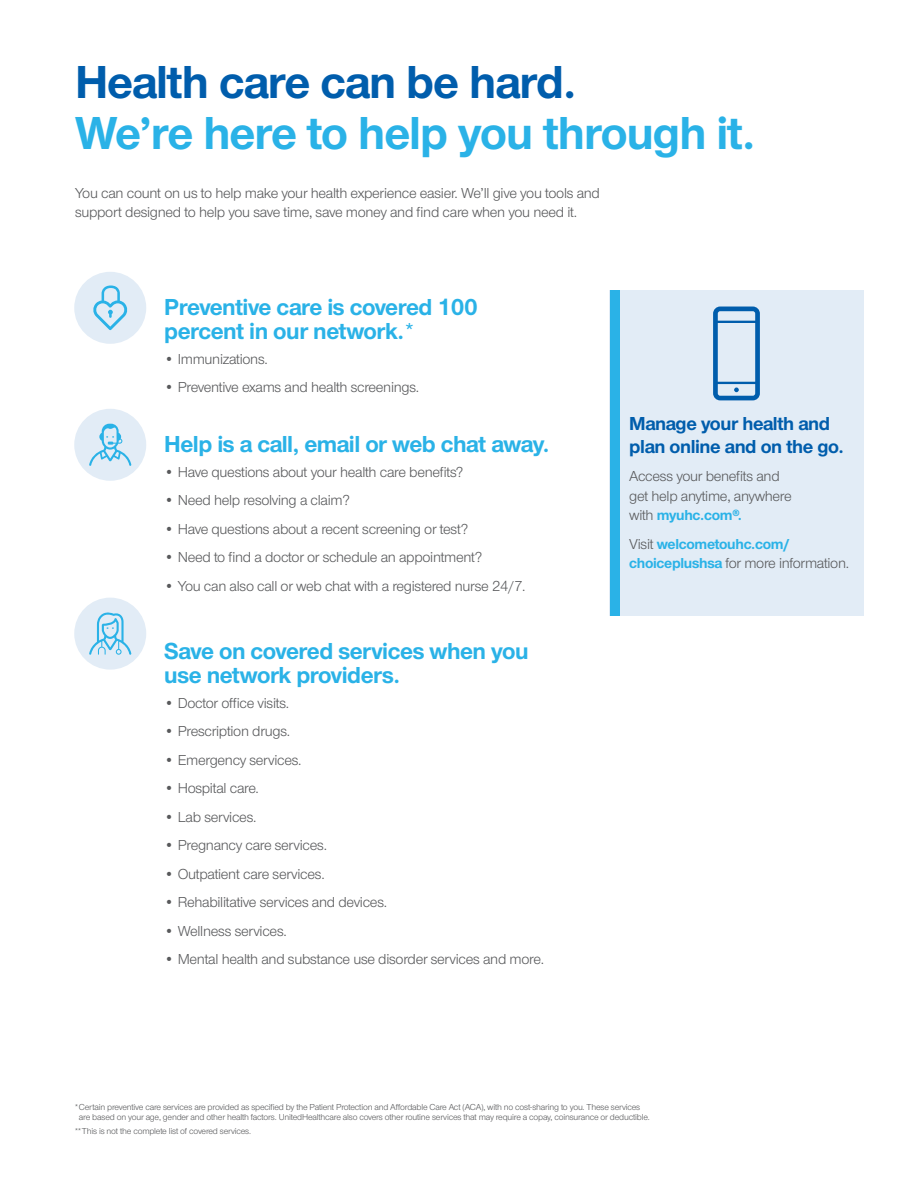
<style>
.page{position:relative;width:918px;height:1188px;background:#fff}
.page>*{position:absolute;margin:0;border:0;box-sizing:border-box;transform-origin:0 0}
.t1{font:700 48px "UHC Sans";letter-spacing:-.02em;color:#2ab2e7}
.t2{font:700 48px "UHC Sans";letter-spacing:-.02em;color:#005dac}
.t3{font:700 24px/24px "UHC Sans";letter-spacing:-.02em;color:#2ab2e7}
.t4{font:700 19.5px/22.5px "UHC Sans";letter-spacing:-.02em;color:#005dac}
.t5{font:15px/19.5px "UHC Sans";letter-spacing:-.02em;color:#58595b}
.t6{font:700 15px/19.5px "UHC Sans";letter-spacing:-.02em;color:#2ab2e7}
.t7{font:9px/9.8px "UHC Sans";letter-spacing:-.02em;color:#58595b}
.s1{font-weight:500}
.s2{font-weight:700;color:#2ab2e7}
.s3{font-weight:400;color:#58595b}
</style>
<div class="page">
<div style="left:74px;top:272px;width:72px;height:72px;background:#e2ecf6;border-radius:50%"></div>
<svg style="left:93px;top:285px;width:35px;height:45px"></svg>
<div style="left:74px;top:409px;width:72px;height:72px;background:#e2ecf6;border-radius:50%"></div>
<svg style="left:89px;top:424px;width:42px;height:42px"></svg>
<div style="left:74px;top:598px;width:72px;height:72px;background:#e2ecf6;border-radius:50%"></div>
<svg style="left:89px;top:612px;width:42px;height:43px"></svg>
<div style="left:610px;top:290px;width:254px;height:326px;background:#e2ecf6"></div>
<div style="left:610px;top:290px;width:10px;height:326px;background:#2ab2e7"></div>
<svg style="left:713px;top:307px;width:47px;height:93px"></svg>
<h1 class="t2" style="left:75px;top:50px;width:503px">Health care can be hard.</h1>
<h1 class="t1" style="left:75px;top:101px;width:682px">We’re here to help you through it.</h1>
<p class="t5" style="left:75px;top:182px;width:527px">You can count on us to help make your health experience easier. We’ll give you tools and support designed to help you save time, save money and find care when you need it.</p>
<h2 class="t3" style="left:164px;top:294px;width:315px">Preventive care is covered 100 percent in our network.<span class="s1">*</span></h2>
<p class="t5" style="left:164px;top:348px;width:105px">• Immunizations.</p>
<p class="t5" style="left:164px;top:377px;width:257px">• Preventive exams and health screenings.</p>
<h2 class="t3" style="left:164px;top:431px;width:387px">Help is a call, email or web chat away.</h2>
<p class="t5" style="left:164px;top:461px;width:301px">• Have questions about your health care benefits?</p>
<p class="t5" style="left:164px;top:490px;width:187px">• Need help resolving a claim?</p>
<p class="t5" style="left:164px;top:518px;width:305px">• Have questions about a recent screening or test?</p>
<p class="t5" style="left:164px;top:547px;width:320px">• Need to find a doctor or schedule an appointment?</p>
<p class="t5" style="left:164px;top:575px;width:363px">• You can also call or web chat with a registered nurse 24/7.</p>
<h2 class="t3" style="left:164px;top:638px;width:366px">Save on covered services when you use network providers.</h2>
<p class="t5" style="left:164px;top:693px;width:126px">• Doctor office visits.</p>
<p class="t5" style="left:164px;top:721px;width:128px">• Prescription drugs.</p>
<p class="t5" style="left:164px;top:750px;width:139px">• Emergency services.</p>
<p class="t5" style="left:164px;top:778px;width:96px">• Hospital care.</p>
<p class="t5" style="left:164px;top:807px;width:94px">• Lab services.</p>
<p class="t5" style="left:164px;top:835px;width:164px">• Pregnancy care services.</p>
<p class="t5" style="left:164px;top:864px;width:162px">• Outpatient care services.</p>
<p class="t5" style="left:164px;top:892px;width:224px">• Rehabilitative services and devices.</p>
<p class="t5" style="left:164px;top:921px;width:124px">• Wellness services.</p>
<p class="t5" style="left:164px;top:949px;width:381px">• Mental health and substance use disorder services and more.</p>
<h3 class="t4" style="left:629px;top:412px;width:216px">Manage your health and plan online and on the go.</h3>
<p class="t5" style="left:629px;top:466px;width:164px">Access your benefits and get help anytime, anywhere with <span class="s2">myuhc.com®.</span></p>
<p class="t6" style="left:629px;top:534px;width:221px"><span class="s3">Visit</span> welcometouhc.com/ choiceplushsa <span class="s3">for more information.</span></p>
<p class="t7" style="left:79px;top:1102px;width:572px;text-indent:-5px">*Certain preventive care services are provided as specified by the Patient Protection and Affordable Care Act (ACA), with no cost-sharing to you. These services are based on your age, gender and other health factors. UnitedHealthcare also covers other routine services that may require a copay, coinsurance or deductible.</p>
<p class="t7" style="left:74px;top:1126px;width:178px">**This is not the complete list of covered services.</p>
</div>
